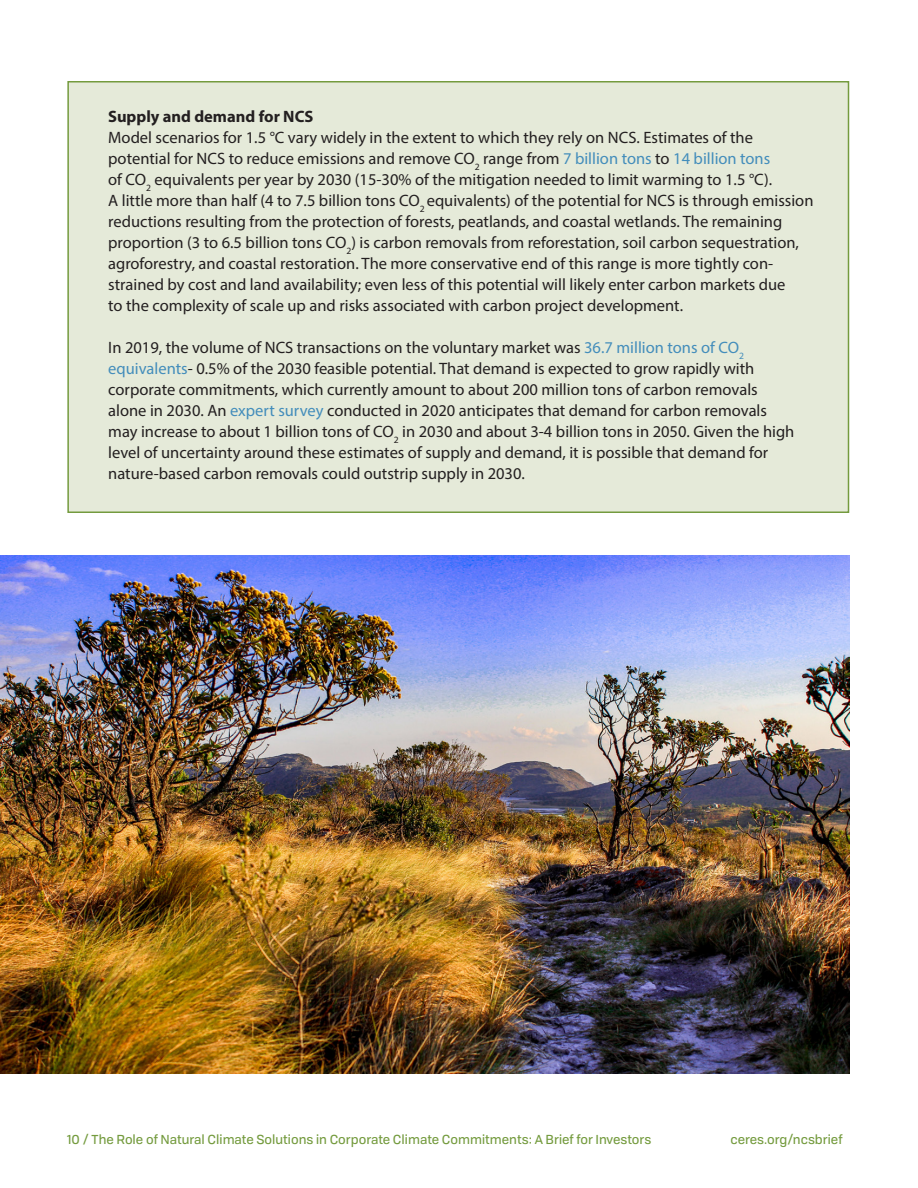
<style>
.page{position:relative;width:918px;height:1188px;background:#fff}
.page>*{position:absolute;margin:0;border:0;box-sizing:border-box;transform-origin:0 0}
.t1{font:16.5px/21px "Myriad Pro";color:#231f20}
.t2{font:700 16.5px "Myriad Pro";color:#231f20}
.t3{font:12.75px "Tofino Personal";color:#749b3e}
.s1{color:#438dbb}
</style>
<div class="page">
<img style="left:0;top:555px;width:849px;height:519px">
<div style="left:67px;top:81px;width:782px;height:432px;background:#e5ead9;border:2px solid #749b3e"></div>
<p class="t2" style="left:108px;top:106px;width:207px">Supply and demand for NCS</p>
<p class="t1" style="left:108px;top:127px;width:707px">Model scenarios for 1.5 °C vary widely in the extent to which they rely on NCS. Estimates of the potential for NCS to reduce emissions and remove CO<sub>2</sub> range from <span class="s1">7 billion tons</span> to <span class="s1">14 billion tons<br></span>of CO<sub>2</sub> equivalents per year by 2030 (15-30% of the mitigation needed to limit warming to 1.5 °C).<br>A little more than half (4 to 7.5 billion tons CO<sub>2</sub> equivalents) of the potential for NCS is through emission reductions resulting from the protection of forests, peatlands, and coastal wetlands. The remaining proportion (3 to 6.5 billion tons CO<sub>2</sub>) is carbon removals from reforestation, soil carbon sequestration, agroforestry, and coastal restoration. The more conservative end of this range is more tightly con&shy;strained by cost and land availability; even less of this potential will likely enter carbon markets due<br>to the complexity of scale up and risks associated with carbon project development.</p>
<p class="t1" style="left:108px;top:337px;width:688px">In 2019, the volume of NCS transactions on the voluntary market was <span class="s1">36.7 million tons of CO</span><sub>2 </sub><span class="s1">equivalents</span>- 0.5% of the 2030 feasible potential. That demand is expected to grow rapidly with corporate commitments, which currently amount to about 200 million tons of carbon removals alone in 2030. An <span class="s1">expert survey</span> conducted in 2020 anticipates that demand for carbon removals may increase to about 1 billion tons of CO<sub>2</sub> in 2030 and about 3-4 billion tons in 2050. Given the high level of uncertainty around these estimates of supply and demand, it is possible that demand for nature-based carbon removals could outstrip supply in 2030.</p>
<p class="t3" style="left:67px;top:1130px;width:585px">10 / The Role of Natural Climate Solutions in Corporate Climate Commitments: A Brief for Investors</p>
<p class="t3" style="left:730px;top:1130px;width:114px">ceres.org/ncsbrief</p>
</div>
